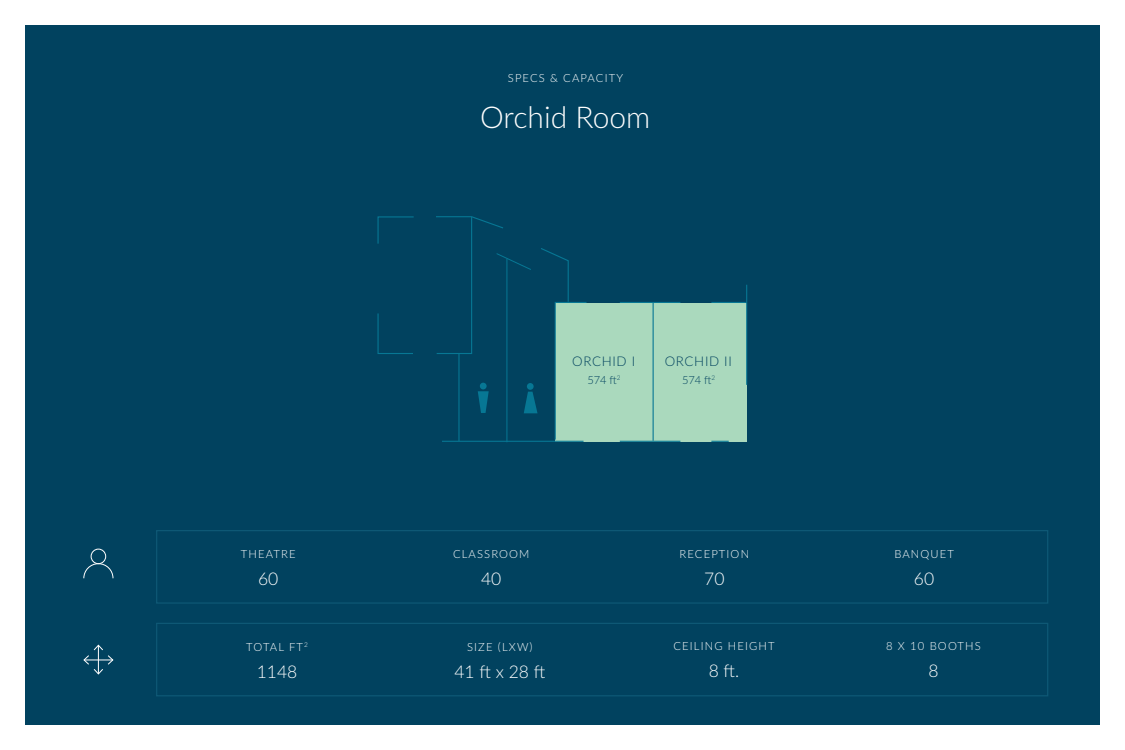
<style>
.page{position:relative;width:1125px;height:750px;background:#fff}
.page>*{position:absolute;margin:0;border:0;box-sizing:border-box;transform-origin:0 0}
.t1{font:300 30px "Lato";color:#fff}
.t2{font:300 17.5px "Lato";color:#fff}
.t3{font:300 13.38px "Lato";letter-spacing:.05em;color:#00415e}
.t4{font:300 11.25px "Lato";letter-spacing:.1em;color:#fff}
.t5{font:300 11.12px "Lato";letter-spacing:-.005em;color:#00415e}
</style>
<div class="page">
<div style="left:25px;top:25px;width:1075px;height:700px;background:#01425f"></div>
<div style="left:156px;top:530px;width:892px;height:74px;border:1px solid #0e5875"></div>
<div style="left:156px;top:623px;width:892px;height:73px;border:1px solid #0e5875"></div>
<div style="left:555px;top:303px;width:98px;height:139px;background:#aad9bd"></div>
<div style="left:653px;top:303px;width:94px;height:139px;background:#aad9bd"></div>
<hr style="left:746px;top:285px;width:1px;height:100px;background:#077794">
<hr style="left:620px;top:302px;width:60px;height:1px;background:#077794">
<hr style="left:620px;top:441px;width:60px;height:1px;background:#077794">
<svg style="left:711px;top:441px;width:18px;height:1px"></svg>
<hr style="left:442px;top:441px;width:142px;height:1px;background:#077794">
<hr style="left:711px;top:302px;width:35px;height:1px;background:#077794">
<hr style="left:653px;top:302px;width:1px;height:139px;background:#077794">
<svg style="left:377px;top:216px;width:37px;height:28px"></svg>
<svg style="left:377px;top:313px;width:36px;height:41px"></svg>
<svg style="left:436px;top:216px;width:151px;height:225px"></svg>
<svg style="left:83px;top:563px;width:31px;height:16px"></svg>
<div style="left:91px;top:549px;width:15px;height:15px;border:1px solid #fff;border-radius:50%"></div>
<svg style="left:83px;top:644px;width:31px;height:31px"></svg>
<p class="t4" style="left:241px;top:546px;width:56px">THEATRE</p>
<h2 class="t2" style="left:258px;top:567px;width:22px">60</h2>
<p class="t4" style="left:246px;top:639px;width:63px">TOTAL FT<sup>2</sup></p>
<h2 class="t2" style="left:257px;top:659px;width:42px">1148</h2>
<p class="t4" style="left:508px;top:70px;width:117px">SPECS &amp; CAPACITY</p>
<h1 class="t1" style="left:480px;top:96px;width:172px">Orchid Room</h1>
<p class="t3" style="left:572px;top:352px;width:65px">ORCHID I</p>
<p class="t3" style="left:665px;top:352px;width:69px">ORCHID II</p>
<p class="t5" style="left:682px;top:372px;width:35px">574 ft<sup>2</sup></p>
<p class="t5" style="left:587px;top:372px;width:35px">574 ft<sup>2</sup></p>
<p class="t4" style="left:453px;top:546px;width:78px">CLASSROOM</p>
<h2 class="t2" style="left:481px;top:567px;width:22px">40</h2>
<p class="t4" style="left:467px;top:639px;width:67px">SIZE (LXW)</p>
<h2 class="t2" style="left:454px;top:659px;width:92px">41 ft x 28 ft</h2>
<p class="t4" style="left:680px;top:546px;width:71px">RECEPTION</p>
<h2 class="t2" style="left:704px;top:567px;width:22px">70</h2>
<p class="t4" style="left:673px;top:638px;width:103px">CEILING HEIGHT</p>
<h2 class="t2" style="left:709px;top:659px;width:32px">8 ft.</h2>
<p class="t4" style="left:894px;top:546px;width:61px">BANQUET</p>
<h2 class="t2" style="left:914px;top:567px;width:22px">60</h2>
<p class="t4" style="left:886px;top:638px;width:96px">8 X 10 BOOTHS</p>
<h2 class="t2" style="left:928px;top:659px;width:12px">8</h2>
</div>
